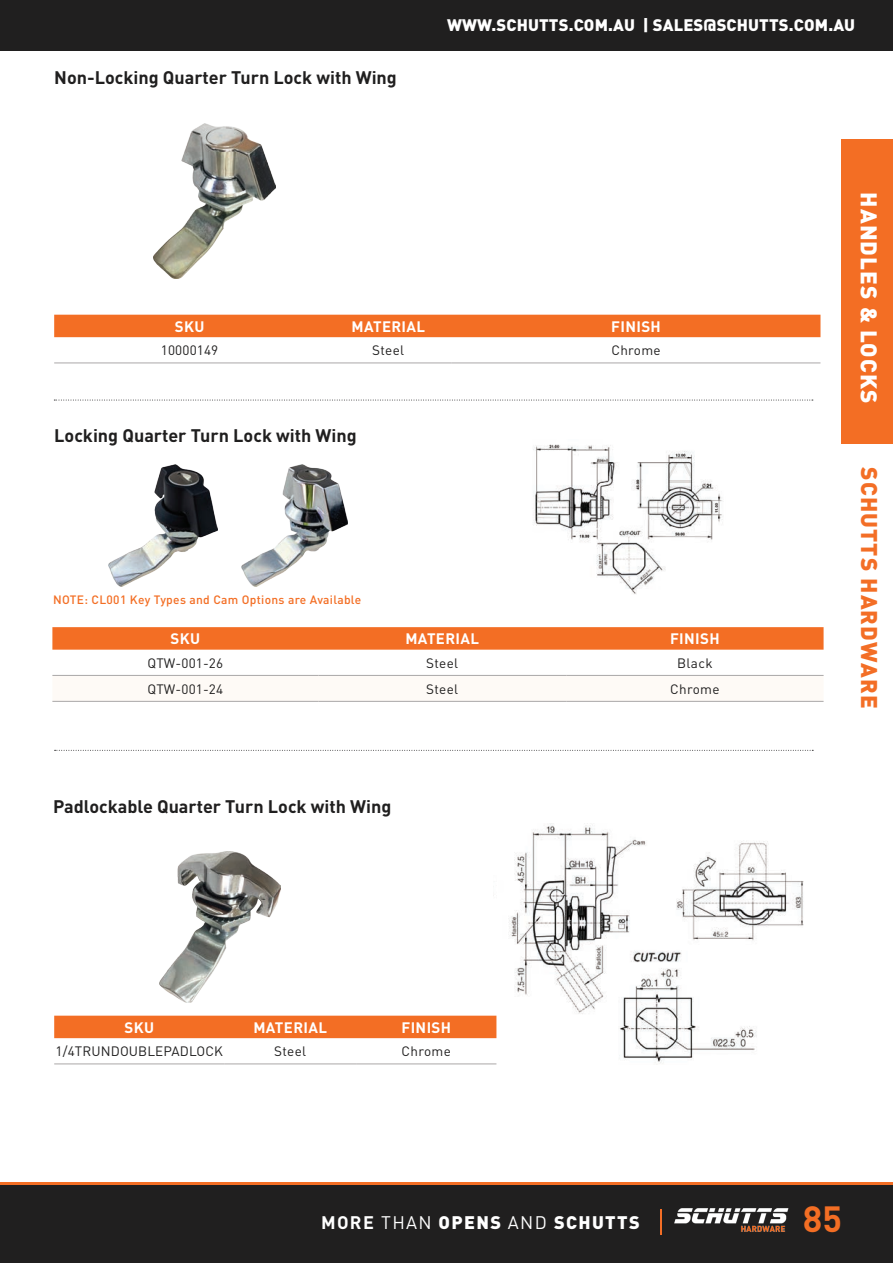
<style>
.page{position:relative;width:893px;height:1263px;background:#fff}
.page>*{position:absolute;margin:0;border:0;box-sizing:border-box;transform-origin:0 0}
.t1{font:700 36px "DIN Pro";color:#f36e24}
.t2{font:900 22.5px "DIN Pro";letter-spacing:.05em;color:#f36e26}
.t3{font:900 22.5px "DIN Pro";letter-spacing:.05em;color:#fff}
.Fastener_Title{font:700 18px "DIN Pro";color:#201f1f}
.t4{font:900 18px "DIN Pro";letter-spacing:.075em;color:#fff}
.t5{font:900 16.5px "DIN Pro";letter-spacing:.01em;color:#fff}
.Table_Header{font:700 15px "DIN Pro";letter-spacing:.025em;color:#fff}
.Schutties_Table_Content{font:13.5px "DIN Pro";letter-spacing:.01em;color:#201f1f}
.Fastener_Title-2{font:500 12px "DIN Pro";letter-spacing:.025em;color:#f36e24}
.s1{font-weight:700}
.s2{font-weight:400}
</style>
<div class="page">
<div style="left:0;top:1185px;width:893px;height:78px;background:#201f1f"></div>
<div style="left:0;top:0;width:893px;height:51px;background:#201f1f"></div>
<hr style="left:0;top:1183px;width:893px;height:2px;background:#f36e24">
<div style="left:842px;top:139px;width:51px;height:148px;background:#f36e24"></div>
<div style="left:842px;top:150px;width:51px;height:294px;background:#f36e24"></div>
<svg style="left:660px;top:1209px;width:1px;height:26px"></svg>
<img style="left:493px;top:824px;width:311px;height:240px">
<img style="left:533px;top:444px;width:190px;height:150px">
<svg style="left:52px;top:627px;width:772px;height:23px;background:#f37129"></svg>
<svg style="left:52px;top:700px;width:772px;height:1px"></svg>
<hr style="left:52px;top:675px;width:266px;height:1px;background:#aaa7a8">
<hr style="left:318px;top:675px;width:248px;height:1px;background:#aaa7a8">
<hr style="left:566px;top:675px;width:258px;height:1px;background:#aaa7a8">
<hr style="left:52px;top:701px;width:266px;height:1px;background:#aaa7a8">
<hr style="left:318px;top:701px;width:248px;height:1px;background:#aaa7a8">
<hr style="left:566px;top:701px;width:258px;height:1px;background:#aaa7a8">
<div style="left:54px;top:1016px;width:442px;height:22px;background:#f36e24"></div>
<hr style="left:54px;top:1064px;width:170px;height:1px;background:#aaa7a8">
<hr style="left:224px;top:1064px;width:132px;height:1px;background:#aaa7a8">
<hr style="left:356px;top:1064px;width:140px;height:1px;background:#aaa7a8">
<div style="left:54px;top:315px;width:766px;height:22px;background:#f36e24"></div>
<hr style="left:54px;top:363px;width:271px;height:1px;background:#aaa7a8">
<hr style="left:325px;top:363px;width:127px;height:1px;background:#aaa7a8">
<hr style="left:452px;top:363px;width:368px;height:1px;background:#aaa7a8">
<img style="left:153px;top:124px;width:123px;height:154px">
<img style="left:109px;top:464px;width:108px;height:123px">
<img style="left:242px;top:464px;width:105px;height:123px">
<img style="left:160px;top:851px;width:120px;height:152px">
<svg style="left:54px;top:400px;width:759px;height:1px"></svg>
<svg style="left:55px;top:750px;width:758px;height:1px"></svg>
<img style="left:674px;top:1208px;width:115px;height:24px">
<p class="Fastener_Title" style="left:54px;top:65px;width:344px">Non-Locking Quarter Turn Lock with Wing</p>
<p class="t5" style="left:447px;top:14px;width:410px">WWW.SCHUTTS.COM.AU | SALES@SCHUTTS.COM.AU</p>
<p class="Table_Header" style="left:175px;top:316px;width:31px">SKU</p>
<p class="Table_Header" style="left:351px;top:316px;width:75px">MATERIAL</p>
<p class="Table_Header" style="left:611px;top:316px;width:51px">FINISH</p>
<p class="Schutties_Table_Content" style="left:161px;top:341px;width:59px">10000149</p>
<p class="Schutties_Table_Content" style="left:372px;top:341px;width:33px">Steel</p>
<p class="Schutties_Table_Content" style="left:611px;top:341px;width:51px">Chrome</p>
<p class="Fastener_Title" style="left:54px;top:424px;width:304px">Locking Quarter Turn Lock with Wing</p>
<p class="Fastener_Title-2" style="left:53px;top:592px;width:309px">NOTE: CL001 Key Types and Cam Options are Available</p>
<p class="Table_Header" style="left:171px;top:628px;width:31px">SKU</p>
<p class="Table_Header" style="left:405px;top:628px;width:75px">MATERIAL</p>
<p class="Table_Header" style="left:670px;top:628px;width:51px">FINISH</p>
<p class="Schutties_Table_Content" style="left:148px;top:653px;width:77px">QTW-001-26</p>
<p class="Schutties_Table_Content" style="left:426px;top:653px;width:33px">Steel</p>
<p class="Schutties_Table_Content" style="left:677px;top:653px;width:37px">Black</p>
<p class="Schutties_Table_Content" style="left:148px;top:679px;width:77px">QTW-001-24</p>
<p class="Schutties_Table_Content" style="left:426px;top:679px;width:33px">Steel</p>
<p class="Schutties_Table_Content" style="left:670px;top:679px;width:51px">Chrome</p>
<p class="Fastener_Title" style="left:53px;top:794px;width:340px">Padlockable Quarter Turn Lock with Wing</p>
<p class="Table_Header" style="left:124px;top:1017px;width:31px">SKU</p>
<p class="Table_Header" style="left:253px;top:1017px;width:75px">MATERIAL</p>
<p class="Table_Header" style="left:401px;top:1017px;width:51px">FINISH</p>
<p class="Schutties_Table_Content" style="left:56px;top:1042px;width:169px">1/4TRUNDOUBLEPADLOCK</p>
<p class="Schutties_Table_Content" style="left:274px;top:1042px;width:33px">Steel</p>
<p class="Schutties_Table_Content" style="left:402px;top:1042px;width:51px">Chrome</p>
<p class="t4" style="left:321px;top:1210px;width:320px"><span class="s1">MORE</span> <span class="s2">THAN</span> OPENS <span class="s2">AND</span> SCHUTTS</p>
<p class="t3" style="left:884px;top:192px;width:213px;rotate:90deg">HANDLES &amp; LOCKS</p>
<p class="t2" style="left:885px;top:467px;width:242px;rotate:90deg">SCHUTTS HARDWARE</p>
<p class="t1" style="left:803px;top:1195px;width:41px">85</p>
</div>
